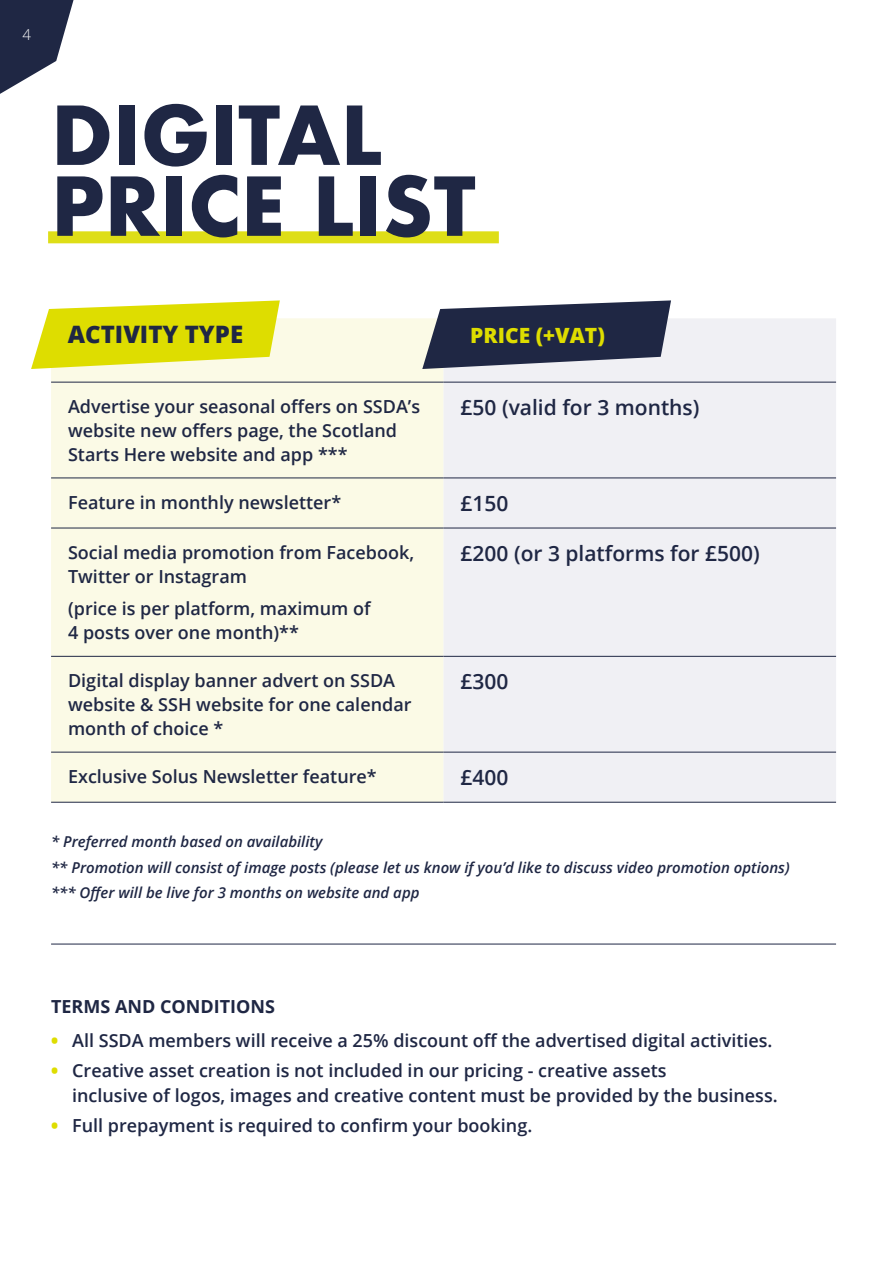
<style>
.page{position:relative;width:893px;height:1263px;background:#fff}
.page>*{position:absolute;margin:0;border:0;box-sizing:border-box;transform-origin:0 0}
.t1{font:700 78.75px/70.9px "Futura";color:#1f2744}
.t2{font:800 24px "Open Sans";color:#1f2744}
.t3{font:600 21px "Open Sans";color:#1f2744}
.t4{font:800 21px "Open Sans";color:#dedd00}
.t5{font:600 18px/24px "Open Sans";color:#1f2744}
.t6{font:700 18px "Open Sans";color:#1f2744}
.t7{font:italic 600 15px/25.5px "Open Sans";color:#1f2744}
.t8{font:300 15px "Open Sans";color:#fff}
.s1{font-weight:800;color:#dedd00}
</style>
<div class="page">
<div style="left:48px;top:231px;width:451px;height:12px;background:#dede17"></div>
<div style="left:51px;top:318px;width:393px;height:484px;background:#fbfae6"></div>
<div style="left:444px;top:319px;width:392px;height:483px;background:#f0f0f4"></div>
<hr style="left:51px;top:382px;width:393px;height:1px;background:#1f2744">
<hr style="left:444px;top:382px;width:392px;height:1px;background:#1f2744">
<hr style="left:51px;top:478px;width:393px;height:1px;background:#1f2744">
<hr style="left:444px;top:478px;width:392px;height:1px;background:#1f2744">
<hr style="left:51px;top:528px;width:393px;height:1px;background:#1f2744">
<hr style="left:444px;top:528px;width:392px;height:1px;background:#1f2744">
<hr style="left:51px;top:656px;width:393px;height:1px;background:#1f2744">
<hr style="left:444px;top:656px;width:392px;height:1px;background:#1f2744">
<hr style="left:51px;top:752px;width:393px;height:1px;background:#1f2744">
<hr style="left:444px;top:752px;width:392px;height:1px;background:#1f2744">
<hr style="left:51px;top:802px;width:393px;height:1px;background:#1f2744">
<hr style="left:444px;top:802px;width:392px;height:1px;background:#1f2744">
<svg style="left:31px;top:300px;width:249px;height:69px;background:#e4e333"></svg>
<svg style="left:422px;top:300px;width:249px;height:69px"></svg>
<hr style="left:51px;top:944px;width:785px;height:1px;background:#1f2744">
<svg style="left:0;top:0;width:74px;height:94px"></svg>
<p class="t8" style="left:23px;top:24px;width:10px">4</p>
<h1 class="t1" style="left:51px;top:100px;width:426px">DIGITAL<br>PRICE LIST</h1>
<h2 class="t2" style="left:68px;top:316px;width:177px">ACTIVITY TYPE</h2>
<p class="t4" style="left:470px;top:319px;width:136px">PRICE (+VAT)</p>
<h2 class="t2" style="left:68px;top:327px;width:177px">ACTIVITY TYPE</h2>
<p class="t4" style="left:461px;top:328px;width:136px">PRICE (+VAT)</p>
<p class="t5" style="left:68px;top:394px;width:354px">Advertise your seasonal offers on SSDA’s website new offers page, the Scotland<br>Starts Here website and app ***</p>
<p class="t3" style="left:461px;top:393px;width:240px">£50 (valid for 3 months)</p>
<p class="t5" style="left:68px;top:490px;width:275px">Feature in monthly newsletter*</p>
<p class="t3" style="left:461px;top:489px;width:49px">£150</p>
<p class="t5" style="left:68px;top:540px;width:348px">Social media promotion from Facebook,<br>Twitter or Instagram</p>
<p class="t5" style="left:68px;top:596px;width:304px">(price is per platform, maximum of<br>4 posts over one month)**</p>
<p class="t3" style="left:461px;top:539px;width:301px">£200 (or 3 platforms for £500)</p>
<p class="t5" style="left:68px;top:668px;width:345px">Digital display banner advert on SSDA website &amp; SSH website for one calendar month of choice *</p>
<p class="t3" style="left:461px;top:667px;width:49px">£300</p>
<p class="t5" style="left:68px;top:764px;width:310px">Exclusive Solus Newsletter feature*</p>
<p class="t3" style="left:461px;top:763px;width:49px">£400</p>
<p class="t7" style="left:51px;top:829px;width:740px">* Preferred month based on availability<br>** Promotion will consist of image posts (please let us know if you’d like to discuss video promotion options) *** Offer will be live for 3 months on website and app</p>
<p class="t6" style="left:51px;top:994px;width:225px">TERMS AND CONDITIONS</p>
<p class="t5" style="left:51px;top:1028px;width:723px"><span class="s1">•</span> All SSDA members will receive a 25% discount off the advertised digital activities.</p>
<p class="t5" style="left:72px;top:1057px;width:707px;line-height:25.5px;text-indent:-21px"><span class="s1">•</span> Creative asset creation is not included in our pricing - creative assets<br>inclusive of logos, images and creative content must be provided by the business.</p>
<p class="t5" style="left:51px;top:1113px;width:483px"><span class="s1">•</span> Full prepayment is required to confirm your booking.</p>
</div>
